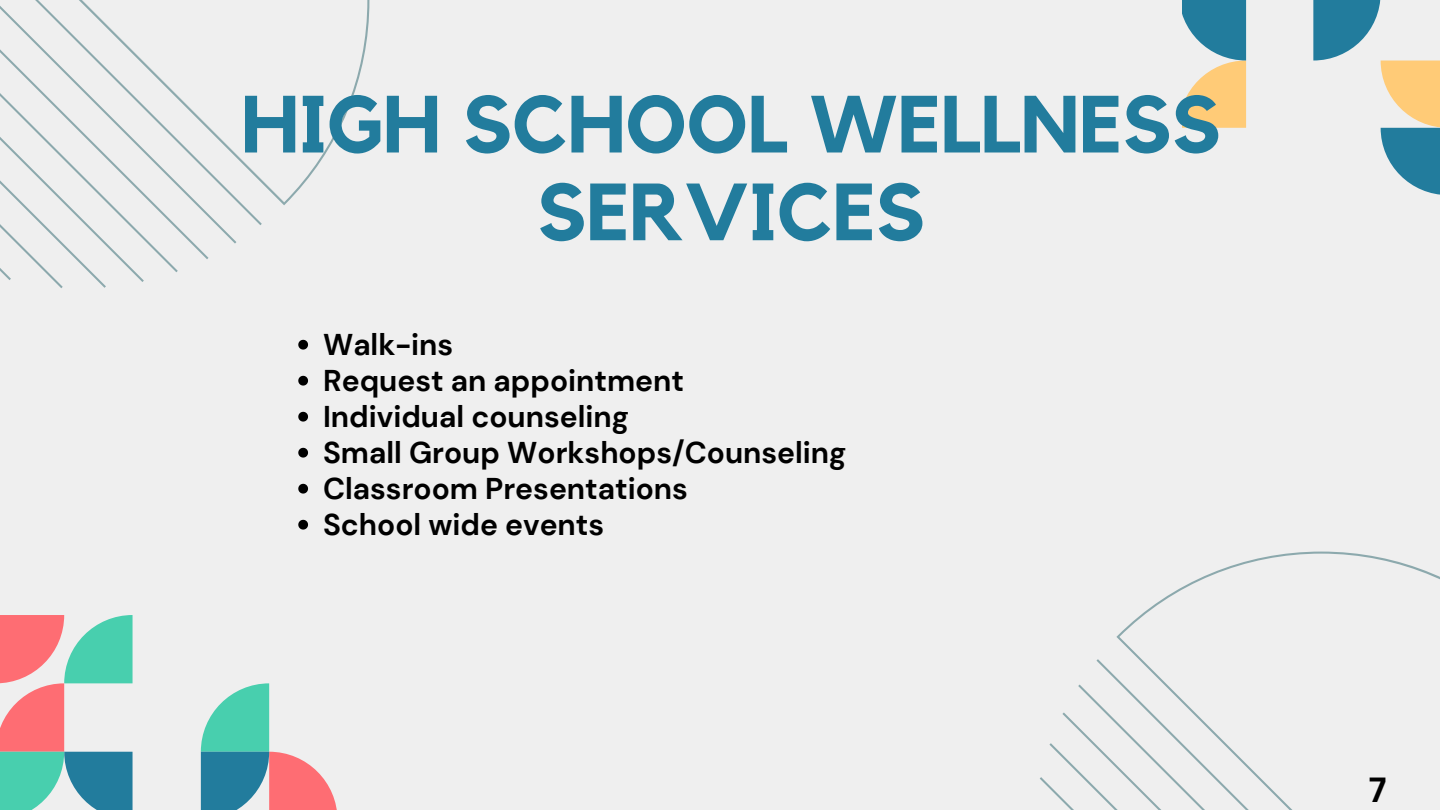
<style>
.page{position:relative;width:1440px;height:810px;background:#efefef}
.page>*{position:absolute;margin:0;border:0;box-sizing:border-box;transform-origin:0 0}
.t1{font:700 80px/87.8px "Kollektif";color:#227c9d;text-align:center}
.t2{font:700 34px "Canva Sans";color:#000}
.t3{font:700 30px "DM Sans";color:#000}
</style>
<div class="page">
<svg style="left:1313px;top:0;width:127px;height:195px"></svg>
<svg style="left:1182px;top:0;width:64px;height:128px"></svg>
<svg style="left:201px;top:683px;width:136px;height:127px"></svg>
<svg style="left:0;top:615px;width:133px;height:195px"></svg>
<svg style="left:0;top:0;width:369px;height:288px"></svg>
<svg style="left:1040px;top:552px;width:400px;height:258px"></svg>
<svg style="left:298px;top:340px;width:10px;height:10px"></svg>
<svg style="left:298px;top:376px;width:10px;height:10px"></svg>
<svg style="left:298px;top:412px;width:10px;height:10px"></svg>
<svg style="left:298px;top:448px;width:10px;height:10px"></svg>
<svg style="left:298px;top:484px;width:10px;height:10px"></svg>
<svg style="left:298px;top:520px;width:10px;height:10px"></svg>
<p class="t1" style="left:241px;top:84px;width:981px">HIGH SCHOOL WELLNESS<br>SERVICES</p>
<p class="t3" style="left:323px;top:325px;width:132px">Walk-ins</p>
<p class="t3" style="left:323px;top:361px;width:362px">Request an appointment</p>
<p class="t3" style="left:323px;top:397px;width:307px">Individual counseling</p>
<p class="t3" style="left:323px;top:433px;width:525px">Small Group Workshops/Counseling</p>
<p class="t3" style="left:323px;top:469px;width:366px">Classroom Presentations</p>
<p class="t3" style="left:323px;top:505px;width:283px">School wide events</p>
<p class="t2" style="left:1369px;top:766px;width:19px">7</p>
</div>
